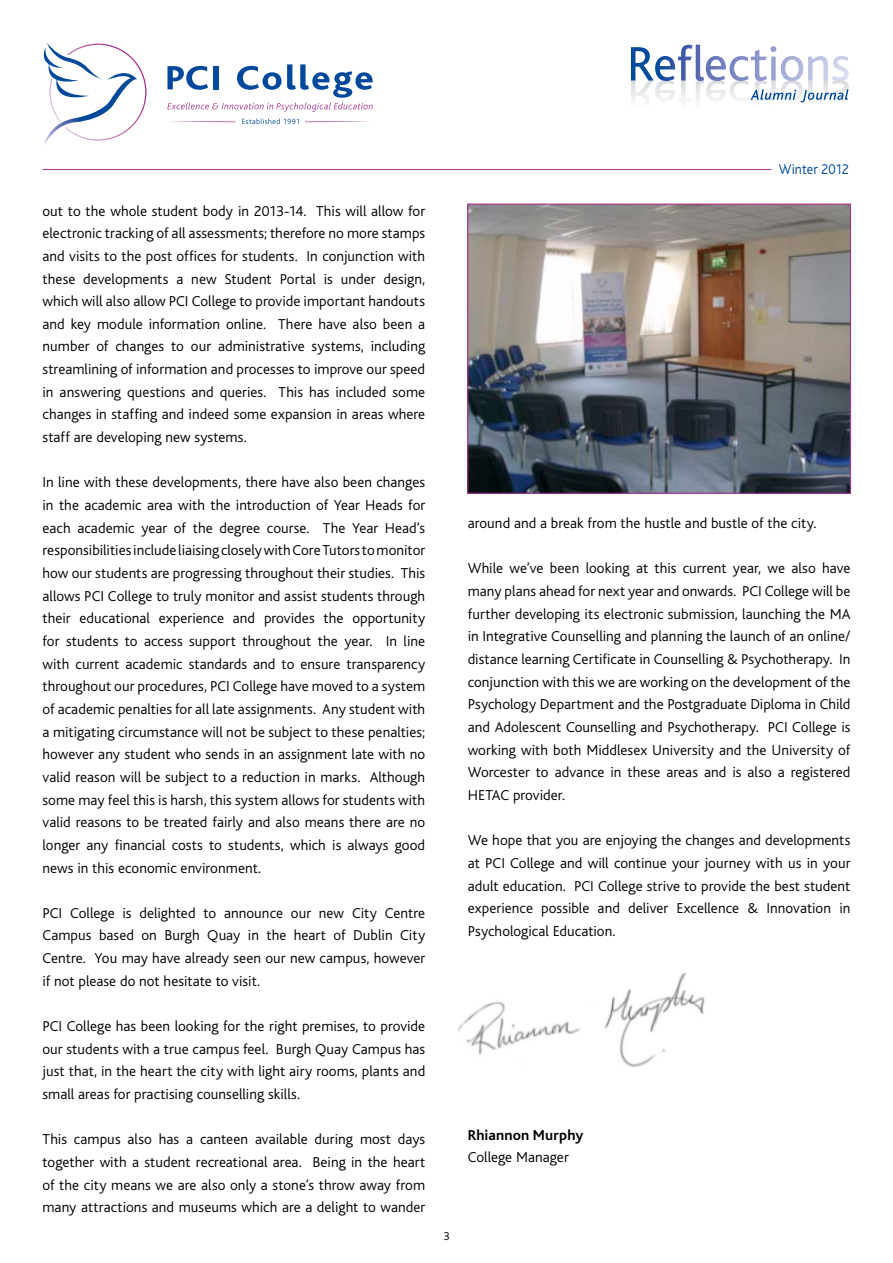
<style>
.page{position:relative;width:893px;height:1263px;background:#fff}
.page>*{position:absolute;margin:0;border:0;box-sizing:border-box;transform-origin:0 0}
.t1{font:300 15px/22.6px "Bliss";letter-spacing:.005em;color:#000;text-align:justify}
.t2{font:700 15px "Bliss";letter-spacing:.01em;color:#000}
.t3{font:300 14.7px "Bliss";color:#00499c;scale:.95 1}
.t4{font:300 12px "Bliss";color:#000}
</style>
<div class="page">
<hr style="left:43px;top:169px;width:728px;height:1px;background:#a9358f">
<svg style="left:631px;top:45px;width:218px;height:58px"></svg>
<svg style="left:43px;top:43px;width:103px;height:102px"></svg>
<svg style="left:242px;top:118px;width:57px;height:6px"></svg>
<svg style="left:170px;top:121px;width:65px;height:1px"></svg>
<svg style="left:305px;top:121px;width:65px;height:1px"></svg>
<svg style="left:167px;top:64px;width:206px;height:48px"></svg>
<img style="left:469px;top:206px;width:380px;height:286px">
<div style="left:467px;top:204px;width:384px;height:290px;border:1px solid #a9358f"></div>
<img style="left:457px;top:973px;width:248px;height:94px">
<p class="t1" style="left:43px;top:200px;width:384px">out to the whole student body in 2013-14. This will allow for electronic tracking of all assessments; therefore no more stamps and visits to the post offices for students. In conjunction with these developments a new Student Portal is under design, which will also allow PCI College to provide important handouts and key module information online. There have also been a number of changes to our administrative systems, including streamlining of information and processes to improve our speed in answering questions and queries. This has included some changes in staffing and indeed some expansion in areas where staff are developing new systems.</p>
<p class="t1" style="left:43px;top:471px;width:384px">In line with these developments, there have also been changes in the academic area with the introduction of Year Heads for each academic year of the degree course. The Year Head’s responsibilities include liaising closely with Core Tutors to monitor how our students are progressing throughout their studies. This allows PCI College to truly monitor and assist students through their educational experience and provides the opportunity for students to access support throughout the year. In line with current academic standards and to ensure transparency throughout our procedures, PCI College have moved to a system of academic penalties for all late assignments. Any student with a mitigating circumstance will not be subject to these penalties; however any student who sends in an assignment late with no valid reason will be subject to a reduction in marks. Although some may feel this is harsh, this system allows for students with valid reasons to be treated fairly and also means there are no longer any financial costs to students, which is always good news in this economic environment.</p>
<p class="t1" style="left:43px;top:902px;width:384px">PCI College is delighted to announce our new City Centre Campus based on Burgh Quay in the heart of Dublin City Centre. You may have already seen our new campus, however if not please do not hesitate to visit.</p>
<p class="t1" style="left:43px;top:1015px;width:384px">PCI College has been looking for the right premises, to provide our students with a true campus feel. Burgh Quay Campus has just that, in the heart the city with light airy rooms, plants and small areas for practising counselling skills.</p>
<p class="t1" style="left:43px;top:1128px;width:384px">This campus also has a canteen available during most days together with a student recreational area. Being in the heart of the city means we are also only a stone’s throw away from many attractions and museums which are a delight to wander</p>
<p class="t4" style="left:443px;top:1230px;width:8px">3</p>
<p class="t3" style="left:779px;top:161px;width:76px">Winter 2012</p>
<p class="t1" style="left:468px;top:512px;width:350px">around and a break from the hustle and bustle of the city.</p>
<p class="t1" style="left:468px;top:557px;width:384px">While we’ve been looking at this current year, we also have many plans ahead for next year and onwards. PCI College will be further developing its electronic submission, launching the MA in Integrative Counselling and planning the launch of an online/ distance learning Certificate in Counselling &amp; Psychotherapy. In conjunction with this we are working on the development of the Psychology Department and the Postgraduate Diploma in Child and Adolescent Counselling and Psychotherapy. PCI College is working with both Middlesex University and the University of Worcester to advance in these areas and is also a registered HETAC provider.</p>
<p class="t1" style="left:468px;top:829px;width:384px">We hope that you are enjoying the changes and developments at PCI College and will continue your journey with us in your adult education. PCI College strive to provide the best student experience possible and deliver Excellence &amp; Innovation in Psychological Education.</p>
<p class="t2" style="left:468px;top:1127px;width:117px">Rhiannon Murphy</p>
<p class="t1" style="left:468px;top:1146px;width:103px">College Manager</p>
</div>
